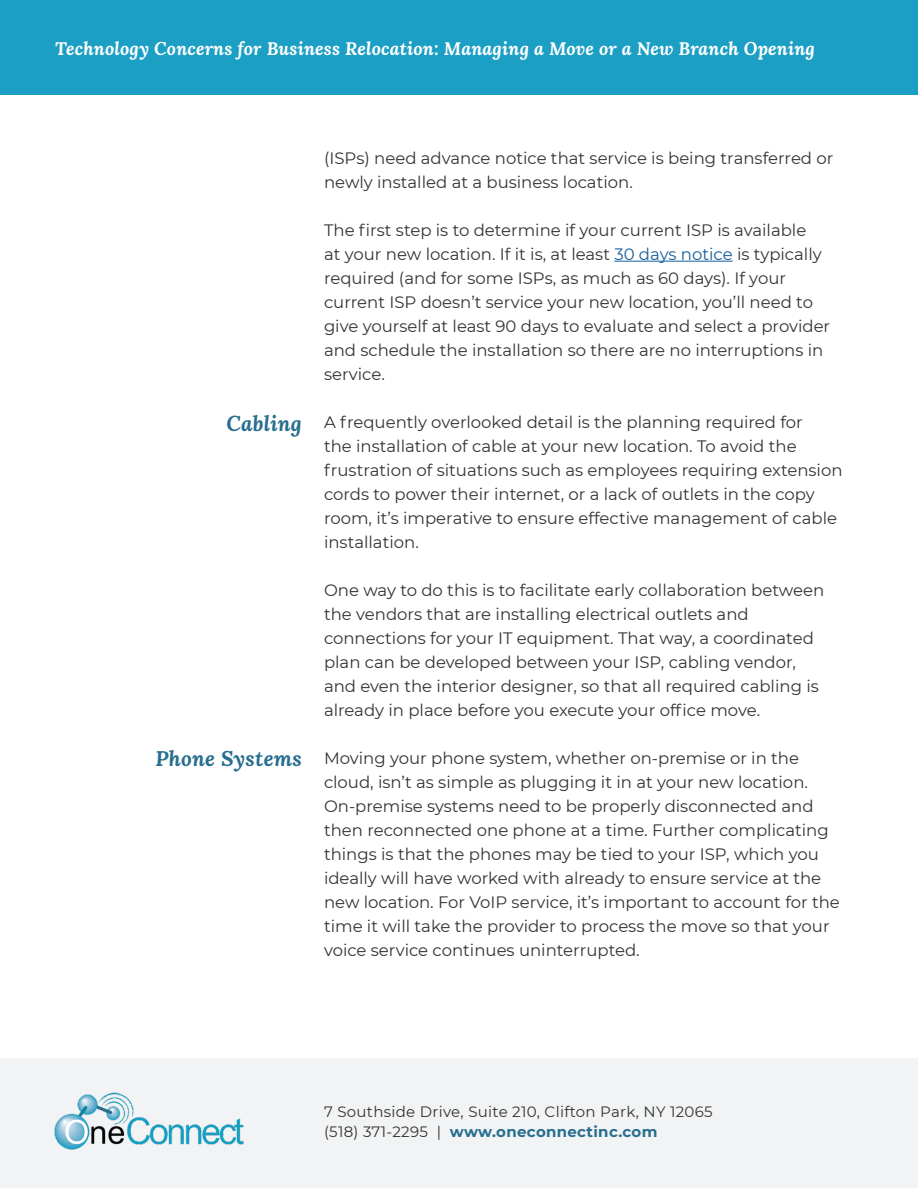
<style>
.page{position:relative;width:918px;height:1188px;background:#fff}
.page>*{position:absolute;margin:0;border:0;box-sizing:border-box;transform-origin:0 0}
.t1{font:italic 700 21px "Lora";letter-spacing:.01em;color:#286e8f}
.t2{font:italic 700 18px "Lora";letter-spacing:.01em;color:#fff}
.t3{font:16.5px/24px "Montserrat";color:#333}
.t4{font:15px/19.5px "Montserrat";letter-spacing:.02em;color:#333}
.s1{color:#175d9e}
.s2{font-weight:700;color:#286e8f}
</style>
<div class="page">
<div style="left:0;top:0;width:918px;height:94px;background:#1b9fc4"></div>
<div style="left:0;top:1058px;width:918px;height:130px;background:#f2f3f4"></div>
<img style="left:54px;top:1092px;width:190px;height:58px">
<hr style="left:614px;top:261px;width:119px;height:1px;background:#175d9e">
<p class="t2" style="left:55px;top:36px;width:761px">Technology Concerns for Business Relocation: Managing a Move or a New Branch Opening</p>
<p class="t1" style="left:226px;top:408px;width:77px">Cabling</p>
<p class="t1" style="left:155px;top:743px;width:148px">Phone Systems</p>
<p class="t3" style="left:324px;top:145px;width:511px">(ISPs) need advance notice that service is being transferred or newly installed at a business location.</p>
<p class="t3" style="left:324px;top:217px;width:508px">The first step is to determine if your current ISP is available<br>at your new location. If it is, at least <span class="s1">30 days notice</span> is typically required (and for some ISPs, as much as 60 days). If your current ISP doesn’t service your new location, you’ll need to give yourself at least 90 days to evaluate and select a provider and schedule the installation so there are no interruptions in service.</p>
<p class="t3" style="left:324px;top:409px;width:520px">A frequently overlooked detail is the planning required for<br>the installation of cable at your new location. To avoid the frustration of situations such as employees requiring extension cords to power their internet, or a lack of outlets in the copy room, it’s imperative to ensure effective management of cable installation.</p>
<p class="t3" style="left:324px;top:577px;width:502px">One way to do this is to facilitate early collaboration between the vendors that are installing electrical outlets and connections for your IT equipment. That way, a coordinated plan can be developed between your ISP, cabling vendor, and even the interior designer, so that all required cabling is already in place before you execute your office move.</p>
<p class="t3" style="left:324px;top:745px;width:517px">Moving your phone system, whether on-premise or in the cloud, isn’t as simple as plugging it in at your new location.<br>On-premise systems need to be properly disconnected and then reconnected one phone at a time. Further complicating things is that the phones may be tied to your ISP, which you ideally will have worked with already to ensure service at the new location. For VoIP service, it’s important to account for the time it will take the provider to process the move so that your voice service continues uninterrupted.</p>
<p class="t4" style="left:324px;top:1102px;width:390px">7 Southside Drive, Suite 210, Clifton Park, NY 12065 (518) 371-2295 | <span class="s2">www.oneconnectinc.com</span></p>
</div>
